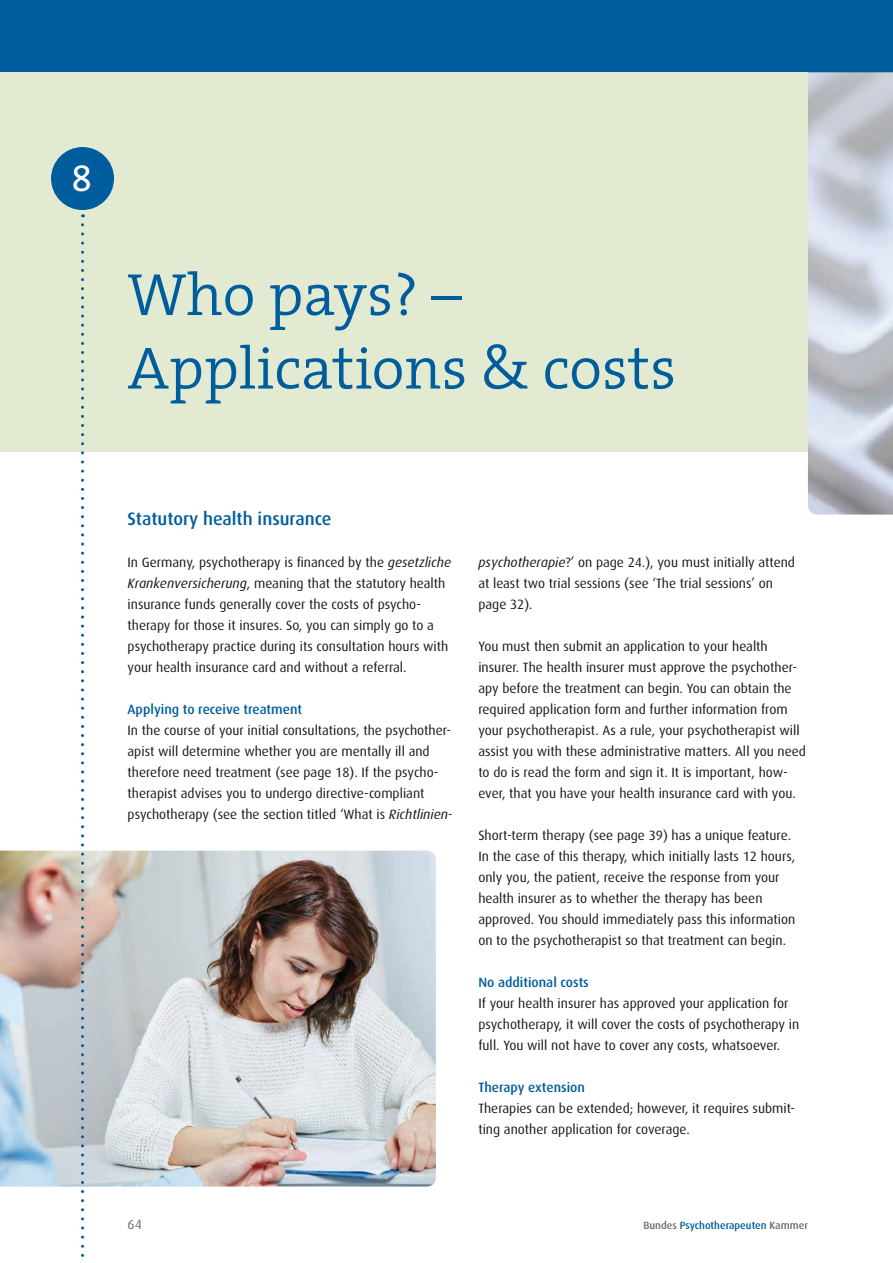
<style>
.page{position:relative;width:893px;height:1263px;background:#fff}
.page>*{position:absolute;margin:0;border:0;box-sizing:border-box;transform-origin:0 0}
.t1{font:300 60px/73.5px "The Serif";color:#005d9d}
.t2{font:37.5px "The Serif Expert";color:#fff}
.t3{font:500 18px "Dax";color:#005d9d}
.t4{font:13.5px/21px "Dax";color:#1a171c}
.t5{font:500 13.5px "Dax";color:#005d9d}
.t6{font:13.5px "Dax";color:#6e665f}
.t7{font:500 10.5px "Dax";color:#005d9d}
.s1{font-style:italic}
.s2{color:#6e665f}
</style>
<div class="page">
<div style="left:0;top:0;width:893px;height:72px;background:#005d9d"></div>
<div style="left:0;top:72px;width:808px;height:380px;background:#e2ebd1"></div>
<div style="left:51px;top:147px;width:63px;height:63px;background:#005d9d;border-radius:50%"></div>
<img style="left:0;top:850px;width:436px;height:337px">
<svg style="left:81px;top:225px;width:3px;height:1032px"></svg>
<h2 class="t2" style="left:71px;top:147px;width:22px">8</h2>
<h1 class="t1" style="left:128px;top:256px;width:550px">Who pays? –<br>Applications &amp; costs</h1>
<h3 class="t3" style="left:128px;top:509px;width:205px">Statutory health insurance</h3>
<p class="t4" style="left:128px;top:552px;width:325px">In Germany, psychotherapy is financed by the <span class="s1">gesetzliche Krankenversicherung</span>, meaning that the statutory health insurance funds generally cover the costs of psycho&shy;therapy for those it insures. So, you can simply go to a psychotherapy practice during its consultation hours with your health insurance card and without a referral.</p>
<p class="t5" style="left:128px;top:702px;width:176px">Applying to receive treatment</p>
<p class="t4" style="left:128px;top:720px;width:327px">In the course of your initial consultations, the psychother&shy;apist will determine whether you are mentally ill and therefore need treatment (see page 18). If the psycho&shy;therapist advises you to undergo directive-compliant psychotherapy (see the section titled ‘What is <span class="s1">Richtlinien-</span></p>
<p class="t4" style="left:478px;top:552px;width:318px"><span class="s1">psychotherapie</span>?’ on page 24.), you must initially attend at least two trial sessions (see ‘The trial sessions’ on page 32).</p>
<p class="t4" style="left:478px;top:636px;width:329px">You must then submit an application to your health insurer. The health insurer must approve the psychother&shy;apy before the treatment can begin. You can obtain the required application form and further information from your psychotherapist. As a rule, your psychotherapist will assist you with these administrative matters. All you need to do is read the form and sign it. It is important, how&shy;ever, that you have your health insurance card with you.</p>
<p class="t4" style="left:478px;top:825px;width:319px">Short-term therapy (see page 39) has a unique feature.<br>In the case of this therapy, which initially lasts 12 hours, only you, the patient, receive the response from your health insurer as to whether the therapy has been approved. You should immediately pass this information on to the psychotherapist so that treatment can begin.</p>
<p class="t5" style="left:478px;top:975px;width:112px">No additional costs</p>
<p class="t4" style="left:478px;top:993px;width:322px">If your health insurer has approved your application for psychotherapy, it will cover the costs of psychotherapy in full. You will not have to cover any costs, whatsoever.</p>
<p class="t5" style="left:478px;top:1080px;width:108px">Therapy extension</p>
<p class="t4" style="left:478px;top:1098px;width:318px">Therapies can be extended; however, it requires submit&shy;ting another application for coverage.</p>
<p class="t6" style="left:128px;top:1216px;width:16px">64</p>
<p class="t7" style="left:643px;top:1219px;width:166px"><span class="s2">Bundes</span> Psychotherapeuten <span class="s2">Kammer</span></p>
</div>
